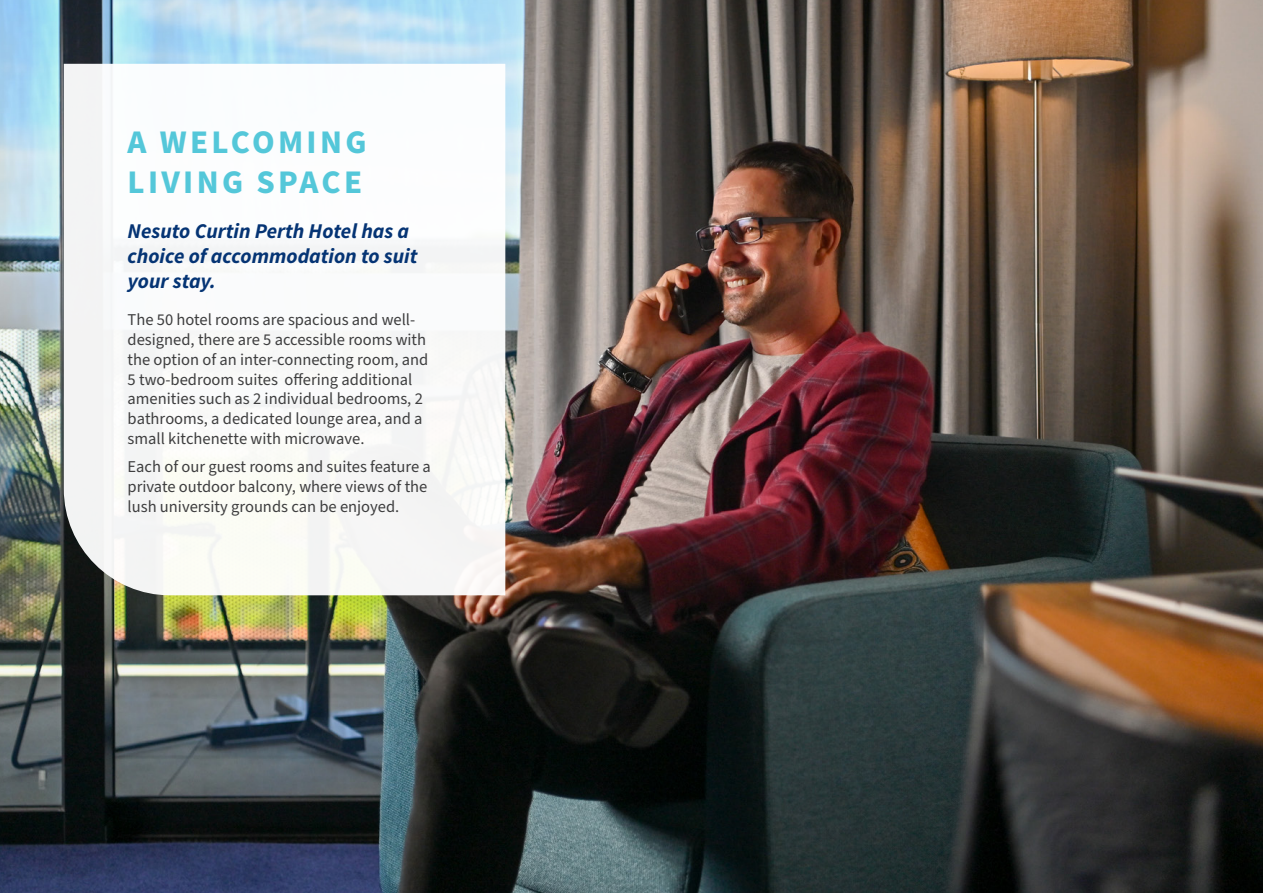
<style>
.page{position:relative;width:1263px;height:893px;background:#fff}
.page>*{position:absolute;margin:0;border:0;box-sizing:border-box;transform-origin:0 0}
.Aqua_Header{font:700 33px/39.6px "Source Sans Pro";letter-spacing:.1em;color:#54c7d9}
.Body{font:italic 700 21px/25.2px "Source Sans Pro";color:#053474}
.Body-2{font:16.5px/19.8px "Source Sans Pro";color:#3e3e3f}
</style>
<div class="page">
<img style="left:0;top:0;width:1263px;height:893px">
<svg style="left:64px;top:64px;width:441px;height:531px"></svg>
<p class="Aqua_Header" style="left:128px;top:123px;width:240px">A WELCOMING<br>LIVING SPACE</p>
<p class="Body" style="left:128px;top:218px;width:291px">Nesuto Curtin Perth Hotel has a choice of accommodation to suit your stay.</p>
<p class="Body-2" style="left:128px;top:310px;width:302px">The 50 hotel rooms are spacious and well&shy;designed, there are 5 accessible rooms with the option of an inter-connecting room, and 5 two-bedroom suites offering additional amenities such as 2 individual bedrooms, 2 bathrooms, a dedicated lounge area, and a small kitchenette with microwave.</p>
<p class="Body-2" style="left:128px;top:457px;width:305px">Each of our guest rooms and suites feature a private outdoor balcony, where views of the lush university grounds can be enjoyed.</p>
</div>
